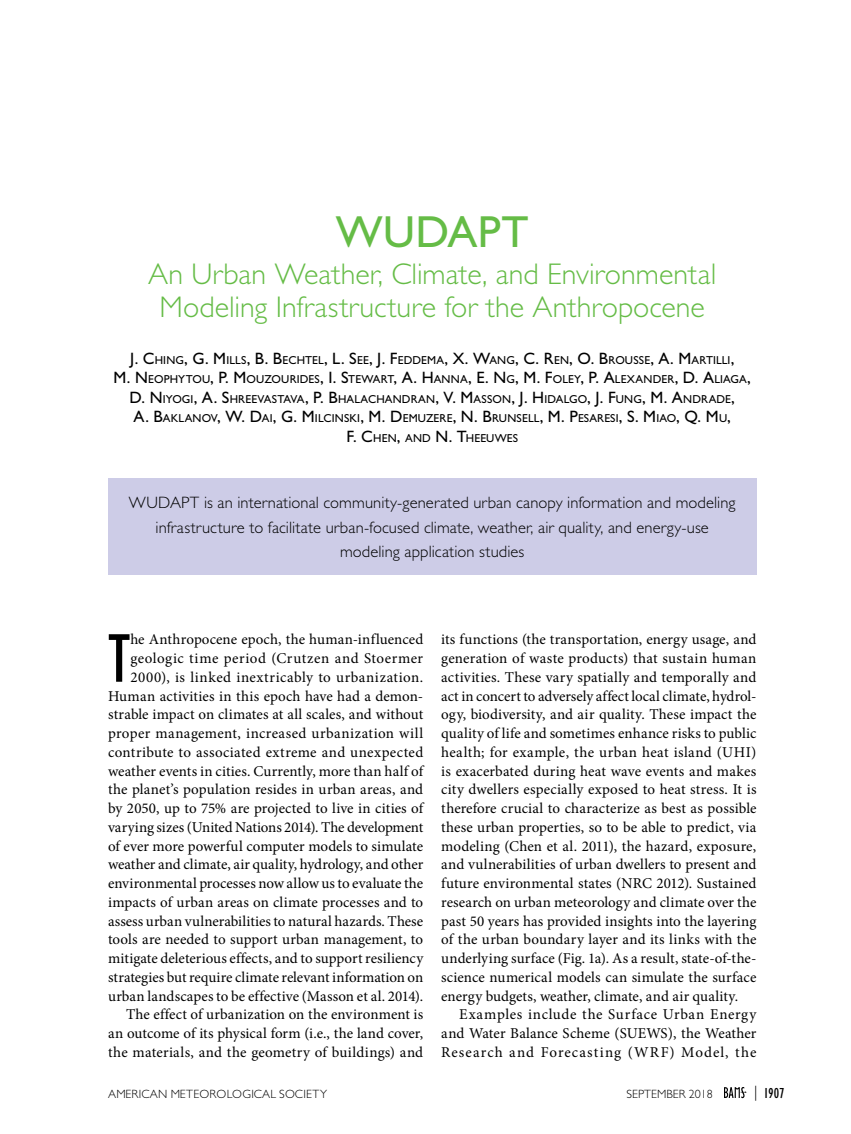
<style>
.page{position:relative;width:851px;height:1134px;background:#fff}
.page>*{position:absolute;margin:0;border:0;box-sizing:border-box;transform-origin:0 0}
.First_Paragraph_w_Dr{font:condensed 71.1px "Gill Sans Std";color:#000}
.Article_Title__Main{font:45px "Gill Sans Std";letter-spacing:.01em;color:#65bc46}
.Article_Title__Sub{font:300 30px/33px "Gill Sans Std";color:#65bc46;text-align:center}
.Capsule_Summary{font:300 16.5px/24.8px "Gill Sans Std";letter-spacing:.005em;color:#000;text-align:center}
.Body_Text{font:15px/18.8px "Minion Pro";letter-spacing:.015em;color:#000;text-align:justify}
.First_Paragraph_w_Dr-2{font:15px/18.8px "Minion Pro";letter-spacing:.01em;color:#000;text-align:right}
.t1{font:condensed 15px "Gill Sans Std";color:#000}
.t2{font:300 12px "Gill Sans Std";letter-spacing:.015em;color:#000}
.Authors{font:11.55px/19.5px "Gill Sans Std";letter-spacing:.015em;color:#000;text-align:center}
.s1{font-size:16.5px}
.s2{font-weight:300;font-stretch:normal}
</style>
<div class="page">
<div style="left:108px;top:478px;width:648px;height:97px;background:#cdcce7"></div>
<svg style="left:724px;top:1087px;width:22px;height:11px"></svg>
<p class="Article_Title__Main" style="left:336px;top:206px;width:194px">WUDAPT</p>
<p class="Article_Title__Sub" style="left:148px;top:258px;width:570px">An Urban Weather, Climate, and Environmental<br>Modeling Infrastructure for the Anthropocene</p>
<p class="Authors" style="left:114px;top:350px;width:638px"><span class="s1">J. C</span>HING<span class="s1">, G. M</span>ILLS<span class="s1">, B. B</span>ECHTEL<span class="s1">, L. S</span>EE<span class="s1">, J. F</span>EDDEMA<span class="s1">, X. W</span>ANG<span class="s1">, C. R</span>EN<span class="s1">, O. B</span>ROUSSE<span class="s1">, A. M</span>ARTILLI<span class="s1">,<br>M. N</span> EO PHYTOU<span class="s1">, P. M</span>OUZOURIDES<span class="s1">, I. S</span>TEWART<span class="s1">, A. H</span>ANNA<span class="s1">, E. N</span> G<span class="s1">, M. F</span>O LEY<span class="s1">, P. A</span>LEXANDER<span class="s1">, D. A</span>LIAGA<span class="s1">, D. N</span> IYOGI<span class="s1">, A. S</span>HREEVASTAVA<span class="s1">, P. B</span>HALAC HANDRAN<span class="s1">, V. M</span>ASSO N<span class="s1">, J. H</span> IDALGO<span class="s1">, J. F</span>UNG<span class="s1">, M. A</span>NDRADE<span class="s1">,<br>A. B</span>AKLANOV<span class="s1">, W. D</span>AI<span class="s1">, G. M</span>ILCINSKI<span class="s1">, M. D</span> EMUZERE<span class="s1">, N. B</span>RUNSELL<span class="s1">, M. P</span>ESARESI<span class="s1">, S. M</span>IAO<span class="s1">, Q. M</span>U<span class="s1">,<br>F. C</span>HEN<span class="s1">,</span> AND <span class="s1">N. T</span>HEEUWES</p>
<p class="Capsule_Summary" style="left:129px;top:490px;width:608px">WUDAPT is an international community-generated urban canopy information and modeling infrastructure to facilitate urban-focused climate, weather, air quality, and energy-use modeling application studies</p>
<p class="First_Paragraph_w_Dr-2" style="left:108px;top:630px;width:317px">he Anthropocene epoch, the human-influenced geologic time period (Crutzen and Stoermer 2000), is linked inextricably to urbanization.<br>Human activities in this epoch have had a demon&shy;strable impact on climates at all scales, and without proper management, increased urbanization will contribute to associated extreme and unexpected weather events in cities. Currently, more than half of the planet’s population resides in urban areas, and by 2050, up to 75% are projected to live in cities of varying sizes (United Nations 2014). The development of ever more powerful computer models to simulate weather and climate, air quality, hydrology, and other environmental processes now allow us to evaluate the impacts of urban areas on climate processes and to assess urban vulnerabilities to natural hazards. These tools are needed to support urban management, to mitigate deleterious effects, and to support resiliency strategies but require climate relevant information on urban landscapes to be effective (Masson et al. 2014).</p>
<p class="Body_Text" style="left:108px;top:1005px;width:317px;text-indent:18px">The effect of urbanization on the environment is an outcome of its physical form (i.e., the land cover, the materials, and the geometry of buildings) and</p>
<p class="t2" style="left:108px;top:1087px;width:220px">AMERICAN METEOROLOGICAL SOCIETY</p>
<p class="t2" style="left:626px;top:1087px;width:88px">SEPTEMBER 2018</p>
<p class="t1" style="left:754px;top:1085px;width:32px"><span class="s2">|</span> 1907</p>
<p class="Body_Text" style="left:441px;top:630px;width:317px">its functions (the transportation, energy usage, and generation of waste products) that sustain human activities. These vary spatially and temporally and act in concert to adversely affect local climate, hydrol&shy;ogy, biodiversity, and air quality. These impact the quality of life and sometimes enhance risks to public health; for example, the urban heat island (UHI) is exacerbated during heat wave events and makes city dwellers especially exposed to heat stress. It is therefore crucial to characterize as best as possible these urban properties, so to be able to predict, via modeling (Chen et al. 2011), the hazard, exposure, and vulnerabilities of urban dwellers to present and future environmental states (NRC 2012). Sustained research on urban meteorology and climate over the past 50 years has provided insights into the layering of the urban boundary layer and its links with the underlying surface (Fig. 1a). As a result, state-of-the&shy;science numerical models can simulate the surface energy budgets, weather, climate, and air quality.</p>
<p class="Body_Text" style="left:441px;top:1005px;width:317px;text-indent:18px">Examples include the Surface Urban Energy and Water Balance Scheme (SUEWS), the Weather Research and Forecasting (WRF) Model, the</p>
<p class="First_Paragraph_w_Dr" style="left:108px;top:620px;width:24px">T</p>
</div>
